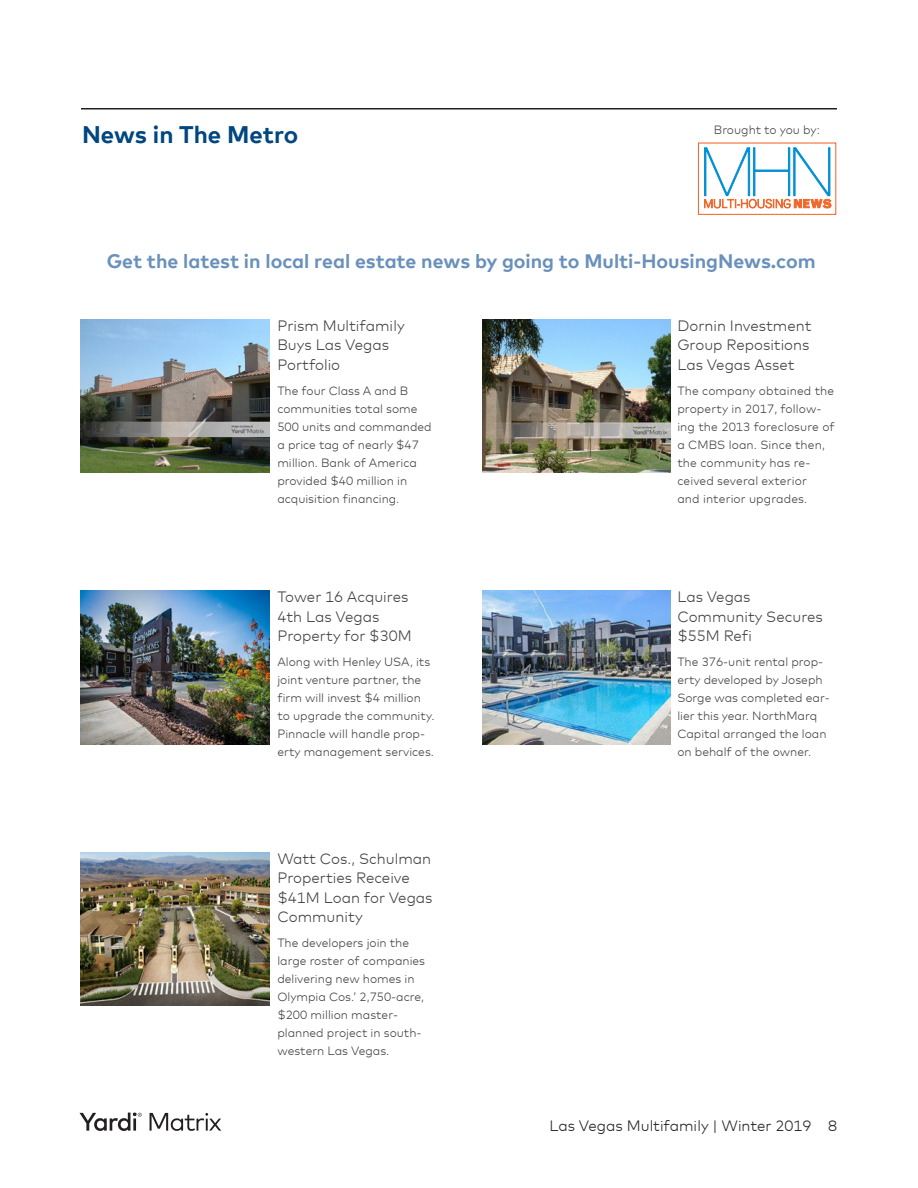
<style>
.page{position:relative;width:918px;height:1188px;background:#fff}
.page>*{position:absolute;margin:0;border:0;box-sizing:border-box;transform-origin:0 0}
.Matrix_SubHead{font:700 24px "Mark Offc Pro";color:#00467f}
.Matrix_News{font:700 19.5px "Mark Offc Pro";color:#6991bc}
.Matrix_News-2{font:300 15px/19.5px "Mark Offc Pro";color:#3f3f3f}
.t1{font:300 15px "Mark Offc Pro";color:#231f20}
.Matrix_News-3{font:300 12px/18px "Mark Offc Pro";color:#3f3f3f}
.Matrix_Body_Bullets{font:300 12px "Mark Offc Pro";color:#414141}
</style>
<div class="page">
<hr style="left:81px;top:108px;width:756px;height:2px;background:#231f20">
<svg style="left:80px;top:1112px;width:62px;height:19px"></svg>
<svg style="left:150px;top:1113px;width:71px;height:18px"></svg>
<div style="left:698px;top:143px;width:138px;height:72px;border:1px solid #f2672b"></div>
<svg style="left:704px;top:147px;width:128px;height:62px"></svg>
<img style="left:81px;top:320px;width:188px;height:153px">
<img style="left:81px;top:591px;width:188px;height:153px">
<img style="left:482px;top:319px;width:189px;height:154px">
<img style="left:81px;top:852px;width:188px;height:153px">
<img style="left:482px;top:591px;width:189px;height:153px">
<p class="Matrix_SubHead" style="left:82px;top:116px;width:217px">News in The Metro</p>
<p class="Matrix_Body_Bullets" style="left:714px;top:120px;width:107px">Brought to you by:</p>
<p class="Matrix_News" style="left:107px;top:247px;width:710px">Get the latest in local real estate news by going to Multi-HousingNews.com</p>
<p class="Matrix_News-2" style="left:277px;top:315px;width:129px">Prism Multifamily<br>Buys Las Vegas<br>Portfolio</p>
<p class="Matrix_News-3" style="left:277px;top:380px;width:156px">The four Class A and B communities total some<br>500 units and commanded a price tag of nearly $47 million. Bank of America provided $40 million in acquisition financing.</p>
<p class="Matrix_News-2" style="left:277px;top:586px;width:136px">Tower 16 Acquires<br>4th Las Vegas<br>Property for $30M</p>
<p class="Matrix_News-3" style="left:277px;top:652px;width:159px">Along with Henley USA, its joint venture partner, the firm will invest $4 million to upgrade the community.<br>Pinnacle will handle prop&shy;erty management services.</p>
<p class="Matrix_News-2" style="left:277px;top:848px;width:157px">Watt Cos., Schulman<br>Properties Receive $41M Loan for Vegas<br>Community</p>
<p class="Matrix_News-3" style="left:277px;top:933px;width:149px">The developers join the large roster of companies delivering new homes in<br>Olympia Cos.’ 2,750-acre, $200 million master&shy;planned project in south&shy;western Las Vegas.</p>
<p class="Matrix_News-2" style="left:677px;top:315px;width:136px">Dornin Investment<br>Group Repositions<br>Las Vegas Asset</p>
<p class="Matrix_News-3" style="left:677px;top:380px;width:159px">The company obtained the property in 2017, follow&shy;ing the 2013 foreclosure of a CMBS loan. Since then, the community has re&shy;ceived several exterior<br>and interior upgrades.</p>
<p class="Matrix_News-2" style="left:677px;top:586px;width:147px">Las Vegas<br>Community Secures $55M Refi</p>
<p class="Matrix_News-3" style="left:677px;top:652px;width:154px">The 376-unit rental prop&shy;erty developed by Joseph<br>Sorge was completed ear&shy;lier this year. NorthMarq<br>Capital arranged the loan on behalf of the owner.</p>
<p class="t1" style="left:550px;top:1115px;width:289px">Las Vegas Multifamily | Winter 2019 8</p>
</div>
